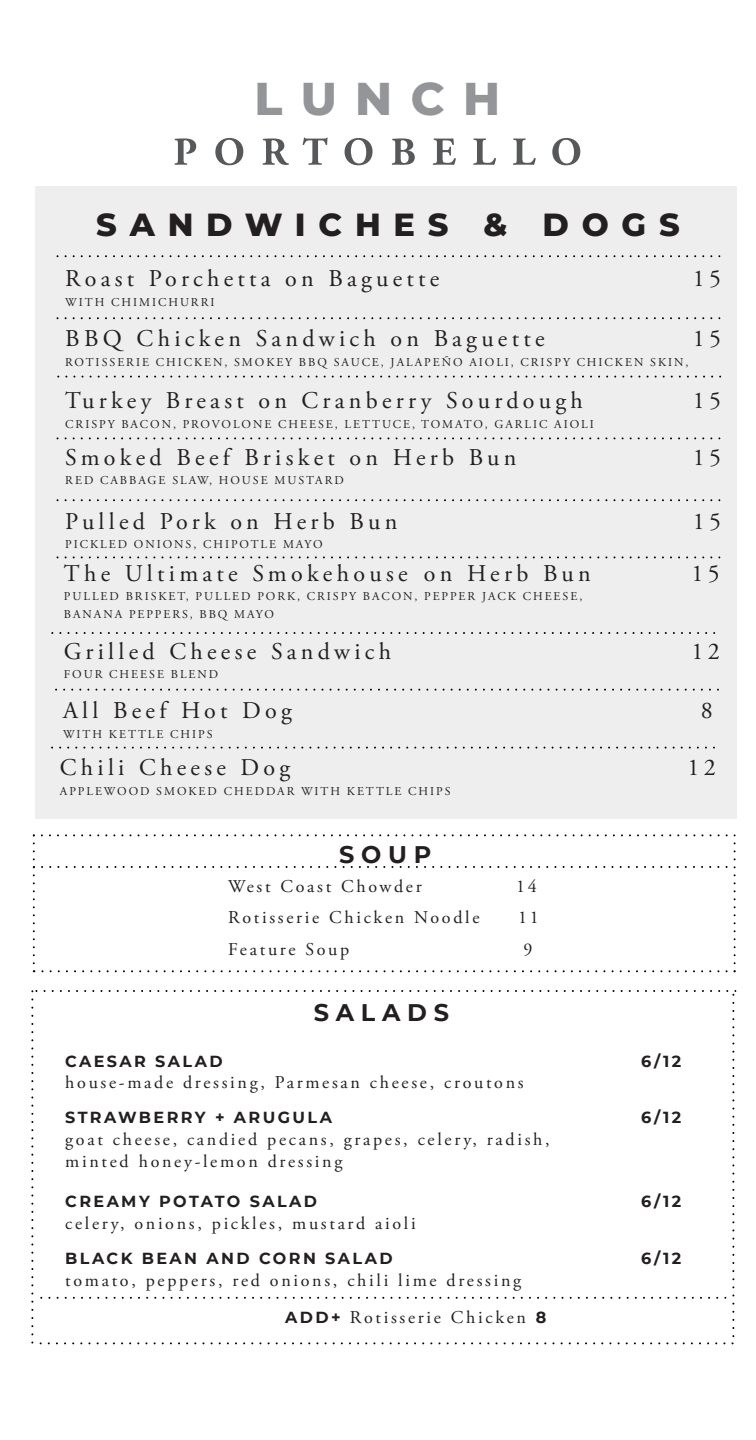
<style>
.page{position:relative;width:756px;height:1440px;background:#fff}
.page>*{position:absolute;margin:0;border:0;box-sizing:border-box;transform-origin:0 0}
.t1{font:800 46px "Montserrat";letter-spacing:.4em;color:#939598}
.t2{font:800 32px "Montserrat";letter-spacing:.4em;color:#231f20}
.t3{font:24px "Adobe Garamond Pro";letter-spacing:.18em;color:#231f20}
.t4{font:700 24px "Montserrat";letter-spacing:.28em;color:#231f20}
.t5{font:18px/21.6px "Adobe Garamond Pro";letter-spacing:.15em;color:#231f20}
.t6{font:700 16px "Montserrat";letter-spacing:.15em;color:#231f20}
.t7{font:12px/18px "Adobe Garamond Pro";letter-spacing:.165em;color:#231f20}
.s1{font-family:"Montserrat";font-weight:700;font-size:16px}
</style>
<div class="page">
<svg style="left:175px;top:138px;width:21px;height:27px"></svg>
<svg style="left:215px;top:138px;width:28px;height:27px"></svg>
<svg style="left:263px;top:138px;width:26px;height:27px"></svg>
<svg style="left:303px;top:138px;width:25px;height:27px"></svg>
<svg style="left:345px;top:138px;width:28px;height:27px"></svg>
<svg style="left:392px;top:138px;width:23px;height:27px"></svg>
<svg style="left:433px;top:138px;width:23px;height:27px"></svg>
<svg style="left:473px;top:138px;width:23px;height:27px"></svg>
<svg style="left:513px;top:138px;width:23px;height:27px"></svg>
<svg style="left:552px;top:138px;width:28px;height:27px"></svg>
<svg style="left:33px;top:834px;width:703px;height:138px"></svg>
<div style="left:35px;top:186px;width:701px;height:633px;background:#eeeeef"></div>
<svg style="left:57px;top:255px;width:662px;height:2px"></svg>
<svg style="left:57px;top:317px;width:662px;height:2px"></svg>
<svg style="left:58px;top:376px;width:662px;height:2px"></svg>
<svg style="left:57px;top:437px;width:662px;height:2px"></svg>
<svg style="left:57px;top:499px;width:662px;height:2px"></svg>
<svg style="left:57px;top:556px;width:662px;height:2px"></svg>
<svg style="left:56px;top:689px;width:662px;height:2px"></svg>
<svg style="left:52px;top:747px;width:662px;height:2px"></svg>
<svg style="left:52px;top:632px;width:662px;height:2px"></svg>
<svg style="left:31px;top:990px;width:704px;height:354px"></svg>
<p class="t1" style="left:255px;top:64px;width:247px">LUNCH</p>
<p class="t2" style="left:96px;top:201px;width:585px">SANDWICHES &amp; DOGS</p>
<p class="t3" style="left:65px;top:264px;width:376px">Roast Porchetta on Baguette</p>
<p class="t3" style="left:693px;top:264px;width:30px">15</p>
<p class="t7" style="left:65px;top:293px;width:151px">WITH CHIMICHURRI</p>
<p class="t3" style="left:65px;top:324px;width:481px">BBQ Chicken Sandwich on Baguette</p>
<p class="t3" style="left:693px;top:324px;width:30px">15</p>
<p class="t7" style="left:65px;top:353px;width:625px">ROTISSERIE CHICKEN, SMOKEY BBQ SAUCE, JALAPEÑO AIOLI, CRISPY CHICKEN SKIN,</p>
<p class="t3" style="left:65px;top:386px;width:519px">Turkey Breast on Cranberry Sourdough</p>
<p class="t3" style="left:693px;top:386px;width:30px">15</p>
<p class="t7" style="left:65px;top:415px;width:530px">CRISPY BACON, PROVOLONE CHEESE, LETTUCE, TOMATO, GARLIC AIOLI</p>
<p class="t3" style="left:65px;top:443px;width:453px">Smoked Beef Brisket on Herb Bun</p>
<p class="t3" style="left:693px;top:443px;width:30px">15</p>
<p class="t7" style="left:65px;top:472px;width:280px">RED CABBAGE SLAW, HOUSE MUSTARD</p>
<p class="t3" style="left:65px;top:507px;width:334px">Pulled Pork on Herb Bun</p>
<p class="t3" style="left:693px;top:507px;width:30px">15</p>
<p class="t7" style="left:65px;top:536px;width:259px">PICKLED ONIONS, CHIPOTLE MAYO</p>
<p class="t3" style="left:64px;top:559px;width:528px">The Ultimate Smokehouse on Herb Bun</p>
<p class="t3" style="left:691px;top:559px;width:30px">15</p>
<p class="t7" style="left:64px;top:588px;width:520px">PULLED BRISKET, PULLED PORK, CRISPY BACON, PEPPER JACK CHEESE,<br>BANANA PEPPERS, BBQ MAYO</p>
<p class="t3" style="left:64px;top:637px;width:329px">Grilled Cheese Sandwich</p>
<p class="t3" style="left:691px;top:637px;width:30px">12</p>
<p class="t7" style="left:64px;top:666px;width:156px">FOUR CHEESE BLEND</p>
<p class="t3" style="left:63px;top:696px;width:230px">All Beef Hot Dog</p>
<p class="t3" style="left:701px;top:696px;width:13px">8</p>
<p class="t7" style="left:63px;top:725px;width:151px">WITH KETTLE CHIPS</p>
<p class="t3" style="left:60px;top:753px;width:232px">Chili Cheese Dog</p>
<p class="t3" style="left:687px;top:753px;width:30px">12</p>
<p class="t7" style="left:60px;top:782px;width:392px">APPLEWOOD SMOKED CHEDDAR WITH KETTLE CHIPS</p>
<p class="t4" style="left:339px;top:837px;width:94px">SOUP</p>
<p class="t5" style="left:228px;top:876px;width:195px">West Coast Chowder</p>
<p class="t5" style="left:516px;top:876px;width:22px">14</p>
<p class="t5" style="left:228px;top:907px;width:253px">Rotisserie Chicken Noodle</p>
<p class="t5" style="left:518px;top:907px;width:22px">11</p>
<p class="t5" style="left:228px;top:939px;width:122px">Feature Soup</p>
<p class="t5" style="left:523px;top:939px;width:10px">9</p>
<p class="t4" style="left:314px;top:995px;width:137px">SALADS</p>
<p class="t6" style="left:65px;top:1049px;width:159px">CAESAR SALAD</p>
<p class="t6" style="left:641px;top:1049px;width:42px">6/12</p>
<p class="t5" style="left:65px;top:1072px;width:460px">house-made dressing, Parmesan cheese, croutons</p>
<p class="t6" style="left:65px;top:1106px;width:268px">STRAWBERRY + ARUGULA</p>
<p class="t6" style="left:641px;top:1106px;width:42px">6/12</p>
<p class="t5" style="left:65px;top:1129px;width:486px">goat cheese, candied pecans, grapes, celery, radish, minted honey-lemon dressing</p>
<p class="t6" style="left:65px;top:1190px;width:253px">CREAMY POTATO SALAD</p>
<p class="t6" style="left:641px;top:1190px;width:42px">6/12</p>
<p class="t5" style="left:65px;top:1213px;width:352px">celery, onions, pickles, mustard aioli</p>
<p class="t6" style="left:65px;top:1247px;width:329px">BLACK BEAN AND CORN SALAD</p>
<p class="t6" style="left:641px;top:1247px;width:42px">6/12</p>
<p class="t5" style="left:65px;top:1270px;width:458px">tomato, peppers, red onions, chili lime dressing</p>
<p class="t5" style="left:285px;top:1308px;width:263px"><span class="s1">ADD+</span> Rotisserie Chicken <span class="s1">8</span></p>
</div>
